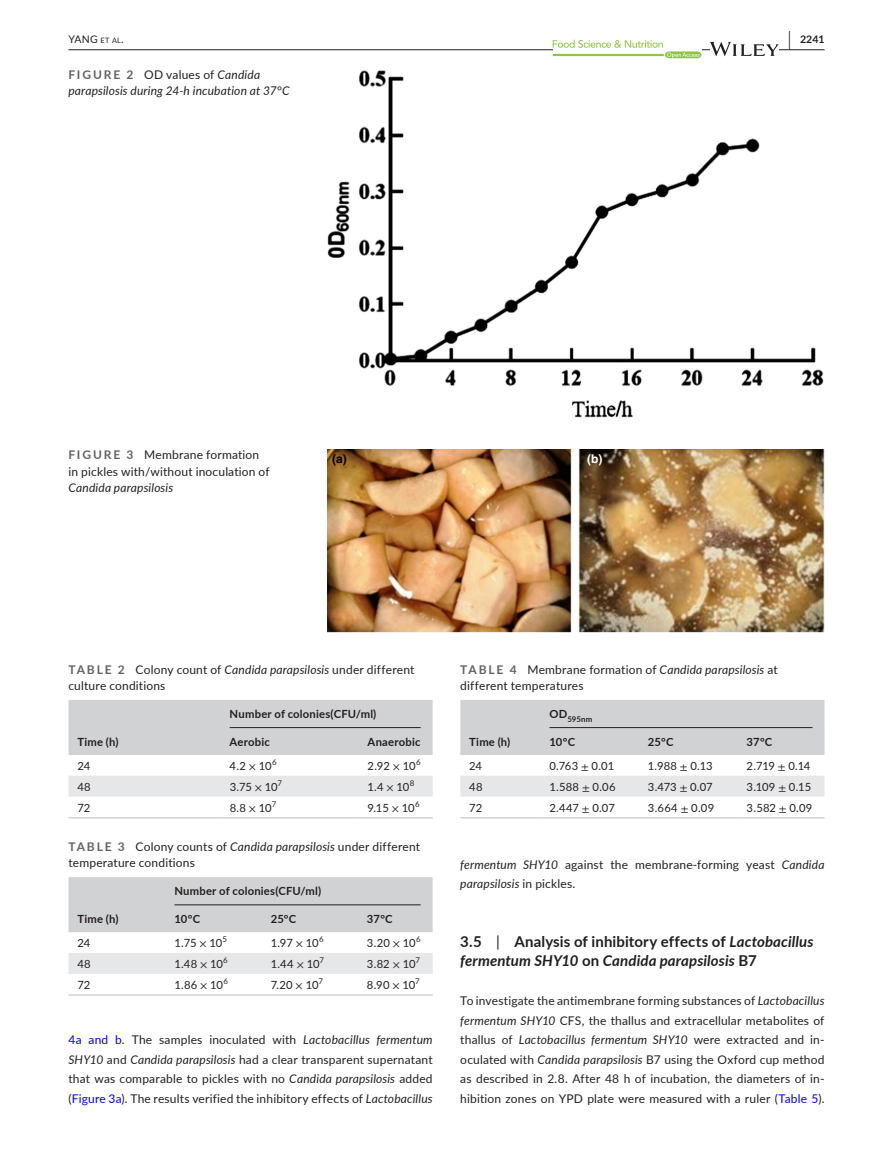
<style>
.page{position:relative;width:893px;height:1174px;background:#fff}
.page>*{position:absolute;margin:0;border:0;box-sizing:border-box;transform-origin:0 0}
.t1{font:italic 700 15px/19.5px "Lato";letter-spacing:.005em;color:#231f20}
.t2{font:12px/19.5px "Lato";letter-spacing:.015em;color:#231f20}
.t3{font:italic 12px/16.5px "Lato";letter-spacing:.015em;color:#231f20}
.t4{font:700 12px "Helvetica";color:#000}
.t5{font:700 12px "Helvetica";color:#fff}
.t6{font:11.25px "Lato";color:#231f20}
.t7{font:700 11.25px "Lato";letter-spacing:.02em;color:#231f20}
.t8{font:10.5px "Lato";color:#231f20}
.t9{font:700 10.5px "Lato";color:#231f20}
.t10{font:7.8px "Lato";color:#231f20}
.t11{font:700 7.8px "Lato";letter-spacing:.01em;color:#231f20}
.s1{font-size:7.35px}
.s2{font-size:19.5px}
.s3{font-weight:700;font-style:normal;color:#636366}
.s4{font-style:normal}
.s5{font-weight:700;color:#636366}
.s6{font-style:italic}
.s7{font-family:"STIX"}
.s8{color:#00f}
.s9{font-weight:400;font-style:normal}
</style>
<div class="page">
<hr style="left:68px;top:49px;width:756px;height:1px;background:#231f20">
<svg style="left:553px;top:40px;width:148px;height:18px"></svg>
<svg style="left:710px;top:42px;width:69px;height:14px"></svg>
<img style="left:327px;top:70px;width:497px;height:348px">
<img style="left:327px;top:449px;width:497px;height:183px">
<div style="left:68px;top:700px;width:365px;height:55px;background:#d1d2d4"></div>
<div style="left:68px;top:776px;width:365px;height:20px;background:#e6e7e9"></div>
<hr style="left:68px;top:817px;width:153px;height:1px;background:#d1d2d4">
<hr style="left:221px;top:817px;width:138px;height:1px;background:#d1d2d4">
<hr style="left:359px;top:817px;width:74px;height:1px;background:#d1d2d4">
<hr style="left:230px;top:727px;width:191px;height:1px;background:#231f20">
<div style="left:68px;top:877px;width:365px;height:55px;background:#d1d2d4"></div>
<div style="left:68px;top:953px;width:365px;height:21px;background:#e6e7e9"></div>
<hr style="left:68px;top:994px;width:97px;height:1px;background:#d1d2d4">
<hr style="left:165px;top:994px;width:97px;height:1px;background:#d1d2d4">
<hr style="left:262px;top:994px;width:96px;height:1px;background:#d1d2d4">
<hr style="left:358px;top:994px;width:75px;height:1px;background:#d1d2d4">
<hr style="left:174px;top:904px;width:247px;height:1px;background:#231f20">
<div style="left:460px;top:700px;width:364px;height:55px;background:#d1d2d4"></div>
<div style="left:460px;top:776px;width:364px;height:20px;background:#e6e7e9"></div>
<hr style="left:460px;top:817px;width:80px;height:1px;background:#d1d2d4">
<hr style="left:540px;top:817px;width:99px;height:1px;background:#d1d2d4">
<hr style="left:639px;top:817px;width:99px;height:1px;background:#d1d2d4">
<hr style="left:738px;top:817px;width:86px;height:1px;background:#d1d2d4">
<hr style="left:549px;top:727px;width:263px;height:1px;background:#231f20">
<p class="t8" style="left:68px;top:31px;width:57px">YANG <span class="s1">et al</span>.</p>
<p class="t9" style="left:789px;top:31px;width:37px"><span class="s2">|</span> 2241</p>
<p class="t3" style="left:68px;top:66px;width:223px"><span class="s3">FIGURE 2</span> <span class="s4">OD values of</span> Candida parapsilosis during 24-h incubation at 37<span class="s4">°</span>C</p>
<p class="t2" style="left:68px;top:446px;width:203px;line-height:16.5px"><span class="s5">FIGURE 3</span> Membrane formation in pickles with/without inoculation of</p>
<p class="t3" style="left:68px;top:479px;width:106px">Candida parapsilosis</p>
<p class="t4" style="left:332px;top:452px;width:16px">(a)</p>
<p class="t5" style="left:587px;top:452px;width:17px">(b)</p>
<p class="t2" style="left:68px;top:660px;width:347px;line-height:16.5px"><span class="s5">TABLE 2</span> Colony count of <span class="s6">Candida parapsilosis</span> under different culture conditions</p>
<p class="t7" style="left:77px;top:733px;width:42px">Time (h)</p>
<p class="t7" style="left:230px;top:706px;width:148px">Number of colonies(CFU/ml)</p>
<p class="t7" style="left:230px;top:733px;width:42px">Aerobic</p>
<p class="t7" style="left:368px;top:733px;width:54px">Anaerobic</p>
<p class="t6" style="left:77px;top:757px;width:14px">24</p>
<p class="t6" style="left:230px;top:757px;width:44px">4.2 <span class="s7">×</span> 10</p>
<p class="t10" style="left:272px;top:756px;width:6px">6</p>
<p class="t6" style="left:368px;top:757px;width:50px">2.92 <span class="s7">×</span> 10</p>
<p class="t10" style="left:416px;top:756px;width:6px">6</p>
<p class="t6" style="left:77px;top:778px;width:15px">48</p>
<p class="t6" style="left:230px;top:778px;width:54px">3.75 <span class="s7">×</span> 10<sup>7</sup></p>
<p class="t6" style="left:368px;top:778px;width:48px">1.4 <span class="s7">×</span> 10<sup>8</sup></p>
<p class="t6" style="left:77px;top:799px;width:15px">72</p>
<p class="t6" style="left:230px;top:799px;width:44px">8.8 <span class="s7">×</span> 10</p>
<p class="t10" style="left:272px;top:798px;width:6px">7</p>
<p class="t6" style="left:368px;top:799px;width:49px">9.15 <span class="s7">×</span> 10</p>
<p class="t10" style="left:415px;top:798px;width:6px">6</p>
<p class="t2" style="left:68px;top:837px;width:353px;line-height:16.5px"><span class="s5">TABLE 3</span> Colony counts of <span class="s6">Candida parapsilosis</span> under different temperature conditions</p>
<p class="t7" style="left:77px;top:910px;width:42px">Time (h)</p>
<p class="t7" style="left:174px;top:883px;width:148px">Number of colonies(CFU/ml)</p>
<p class="t7" style="left:174px;top:910px;width:27px">10°C</p>
<p class="t7" style="left:271px;top:910px;width:27px">25°C</p>
<p class="t7" style="left:367px;top:910px;width:27px">37°C</p>
<p class="t6" style="left:77px;top:934px;width:14px">24</p>
<p class="t6" style="left:174px;top:934px;width:49px">1.75 <span class="s7">×</span> 10</p>
<p class="t10" style="left:223px;top:933px;width:6px">5</p>
<p class="t6" style="left:271px;top:934px;width:49px">1.97 <span class="s7">×</span> 10</p>
<p class="t10" style="left:319px;top:933px;width:6px">6</p>
<p class="t6" style="left:367px;top:934px;width:50px">3.20 <span class="s7">×</span> 10</p>
<p class="t10" style="left:416px;top:933px;width:6px">6</p>
<p class="t6" style="left:77px;top:955px;width:15px">48</p>
<p class="t6" style="left:174px;top:955px;width:50px">1.48 <span class="s7">×</span> 10</p>
<p class="t10" style="left:223px;top:954px;width:6px">6</p>
<p class="t6" style="left:271px;top:955px;width:50px">1.44 <span class="s7">×</span> 10</p>
<p class="t10" style="left:320px;top:954px;width:6px">7</p>
<p class="t6" style="left:367px;top:955px;width:50px">3.82 <span class="s7">×</span> 10</p>
<p class="t10" style="left:416px;top:954px;width:6px">7</p>
<p class="t6" style="left:77px;top:977px;width:15px">72</p>
<p class="t6" style="left:174px;top:977px;width:50px">1.86 <span class="s7">×</span> 10</p>
<p class="t10" style="left:223px;top:975px;width:6px">6</p>
<p class="t6" style="left:271px;top:977px;width:49px">7.20 <span class="s7">×</span> 10</p>
<p class="t10" style="left:318px;top:975px;width:6px">7</p>
<p class="t6" style="left:367px;top:977px;width:50px">8.90 <span class="s7">×</span> 10</p>
<p class="t10" style="left:415px;top:975px;width:6px">7</p>
<p class="t2" style="left:68px;top:1029px;width:366px;text-align:justify"><span class="s8">4a and b</span>. The samples inoculated with <span class="s6">Lactobacillus fermentum SHY10</span> and <span class="s6">Candida parapsilosis</span> had a clear transparent supernatant that was comparable to pickles with no <span class="s6">Candida parapsilosis</span> added (<span class="s8">Figure 3a</span>). The results verified the inhibitory effects of <span class="s6">Lactobacillus</span></p>
<p class="t2" style="left:460px;top:660px;width:319px;line-height:16.5px"><span class="s5">TABLE 4</span> Membrane formation of <span class="s6">Candida parapsilosis</span> at different temperatures</p>
<p class="t7" style="left:469px;top:733px;width:42px">Time (h)</p>
<p class="t11" style="left:549px;top:713px;width:44px"><sup>OD</sup>595nm</p>
<p class="t7" style="left:549px;top:733px;width:27px">10°C</p>
<p class="t7" style="left:648px;top:733px;width:27px">25°C</p>
<p class="t7" style="left:747px;top:733px;width:27px">37°C</p>
<p class="t6" style="left:469px;top:757px;width:14px">24</p>
<p class="t6" style="left:549px;top:757px;width:66px">0.763 <span class="s7">±</span> 0.01</p>
<p class="t6" style="left:648px;top:757px;width:66px">1.988 <span class="s7">±</span> 0.13</p>
<p class="t6" style="left:747px;top:757px;width:65px">2.719 <span class="s7">±</span> 0.14</p>
<p class="t6" style="left:469px;top:778px;width:15px">48</p>
<p class="t6" style="left:549px;top:778px;width:68px">1.588 <span class="s7">±</span> 0.06</p>
<p class="t6" style="left:648px;top:778px;width:66px">3.473 <span class="s7">±</span> 0.07</p>
<p class="t6" style="left:747px;top:778px;width:66px">3.109 <span class="s7">±</span> 0.15</p>
<p class="t6" style="left:469px;top:799px;width:15px">72</p>
<p class="t6" style="left:549px;top:799px;width:67px">2.447 <span class="s7">±</span> 0.07</p>
<p class="t6" style="left:648px;top:799px;width:68px">3.664 <span class="s7">±</span> 0.09</p>
<p class="t6" style="left:747px;top:799px;width:67px">3.582 <span class="s7">±</span> 0.09</p>
<p class="t2" style="left:460px;top:854px;width:366px"><span class="s6">fermentum SHY10</span> against the membrane-forming yeast <span class="s6">Candida parapsilosis</span> in pickles.</p>
<p class="t1" style="left:460px;top:931px;width:355px"><span class="s4">3.5</span> <span class="s9">|</span> <span class="s4">Analysis of inhibitory effects of</span> Lactobacillus fermentum SHY10 <span class="s4">on</span> Candida parapsilosis <span class="s4">B7</span></p>
<p class="t2" style="left:460px;top:990px;width:366px;text-align:justify">To investigate the antimembrane forming substances of <span class="s6">Lactobacillus fermentum SHY10</span> CFS, the thallus and extracellular metabolites of thallus of <span class="s6">Lactobacillus fermentum SHY10</span> were extracted and in&shy;oculated with <span class="s6">Candida parapsilosis</span> B7 using the Oxford cup method as described in 2.8. After 48 h of incubation, the diameters of in&shy;hibition zones on YPD plate were measured with a ruler (<span class="s8">Table 5</span>).</p>
</div>
